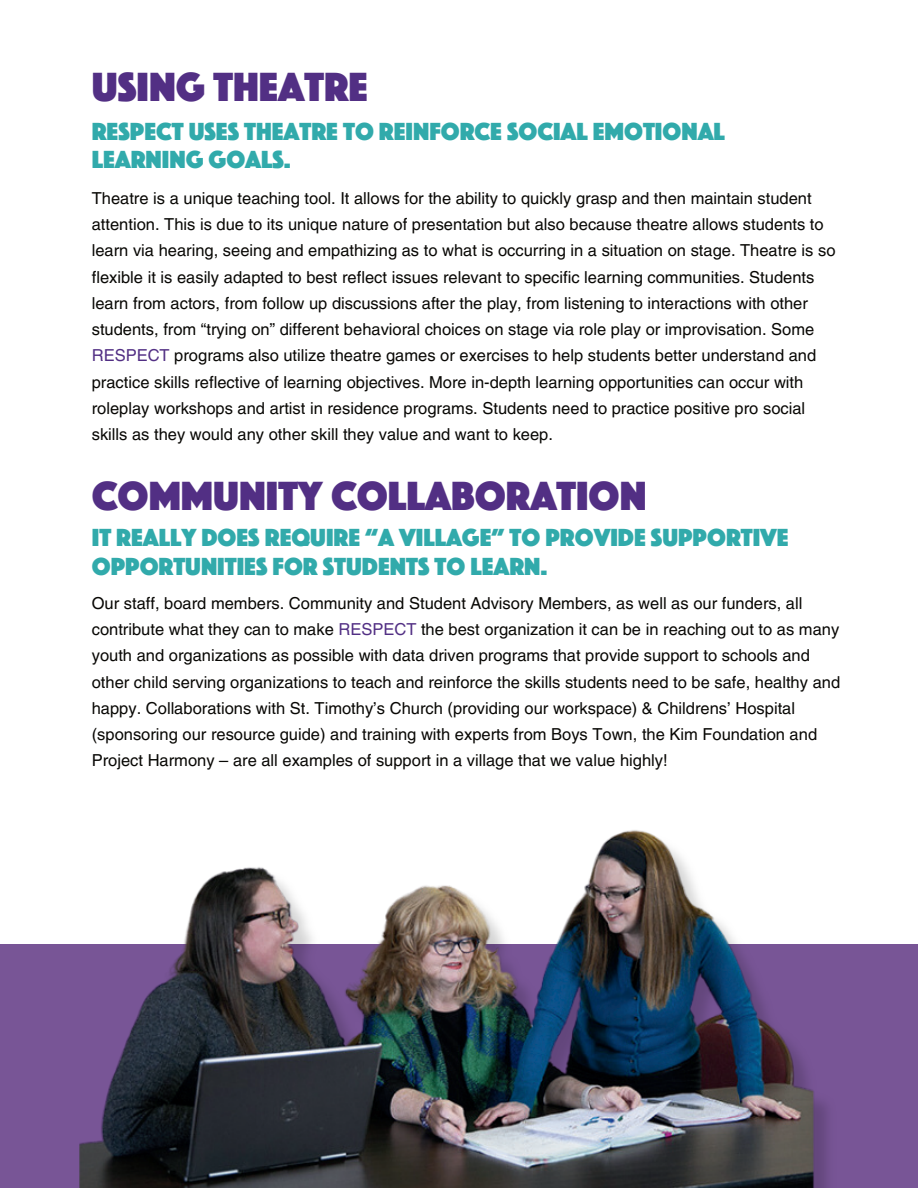
<style>
.page{position:relative;width:918px;height:1188px;background:#fff}
.page>*{position:absolute;margin:0;border:0;box-sizing:border-box;transform-origin:0 0}
.t1{font:42px "Phosphate Pro Solid";color:#522f84}
.t2{font:25.5px/27.8px "Phosphate Pro Solid";color:#31aaab}
.t3{font:16.5px/26.2px "Helvetica LT Pro";color:#080704}
.s1{color:#522f84}
</style>
<div class="page">
<div style="left:0;top:944px;width:918px;height:244px;background:#785596"></div>
<img style="left:79px;top:830px;width:748px;height:358px">
<h1 class="t1" style="left:92px;top:57px;width:278px">USING THEATRE</h1>
<h2 class="t2" style="left:92px;top:116px;width:635px">RESPECT USES THEATRE TO REINFORCE SOCIAL EMOTIONAL<br>LEARNING GOALS.</h2>
<p class="t3" style="left:92px;top:185px;width:745px">Theatre is a unique teaching tool. It allows for the ability to quickly grasp and then maintain student attention. This is due to its unique nature of presentation but also because theatre allows students to learn via hearing, seeing and empathizing as to what is occurring in a situation on stage. Theatre is so flexible it is easily adapted to best reflect issues relevant to specific learning communities. Students learn from actors, from follow up discussions after the play, from listening to interactions with other students, from “trying on” different behavioral choices on stage via role play or improvisation. Some <span class="s1">RESPECT</span> programs also utilize theatre games or exercises to help students better understand and practice skills reflective of learning objectives. More in-depth learning opportunities can occur with roleplay workshops and artist in residence programs. Students need to practice positive pro social skills as they would any other skill they value and want to keep.</p>
<h1 class="t1" style="left:92px;top:466px;width:556px">COMMUNITY COLLABORATION</h1>
<h2 class="t2" style="left:92px;top:521px;width:698px;line-height:29.2px">IT REALLY DOES REQUIRE “A VILLAGE” TO PROVIDE SUPPORTIVE<br>OPPORTUNITIES FOR STUDENTS TO LEARN.</h2>
<p class="t3" style="left:92px;top:590px;width:750px">Our staff, board members. Community and Student Advisory Members, as well as our funders, all contribute what they can to make <span class="s1">RESPECT</span> the best organization it can be in reaching out to as many youth and organizations as possible with data driven programs that provide support to schools and other child serving organizations to teach and reinforce the skills students need to be safe, healthy and happy. Collaborations with St. Timothy’s Church (providing our workspace) &amp; Childrens’ Hospital (sponsoring our resource guide) and training with experts from Boys Town, the Kim Foundation and Project Harmony – are all examples of support in a village that we value highly!</p>
</div>
